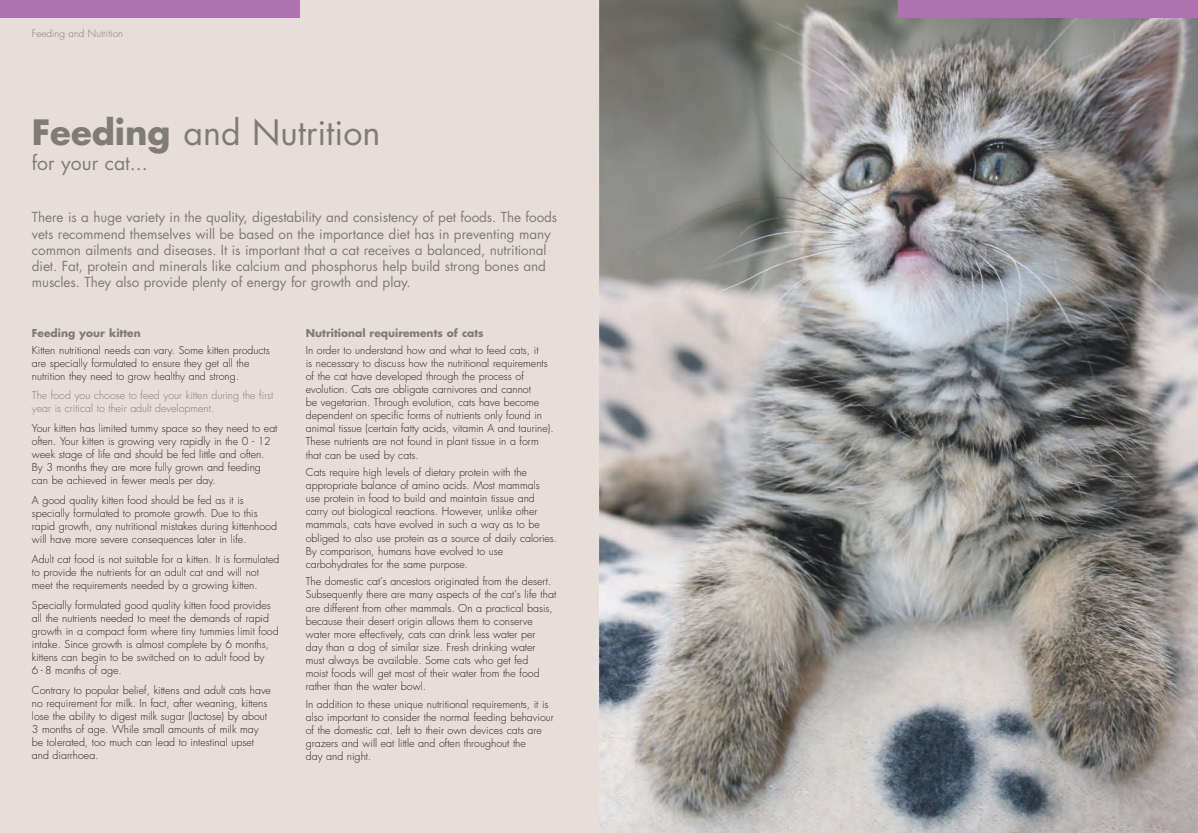
<style>
.page{position:relative;width:1198px;height:833px;background:#fff}
.page>*{position:absolute;margin:0;border:0;box-sizing:border-box;transform-origin:0 0}
.t1{font:34px "Futura";color:#7e7c74}
.t2{font:19.38px "Futura";color:#7e7c74}
.t3{font:13.5px/16.2px "Futura";letter-spacing:-.005em;color:#7e7c74}
.t4{font:300 10.62px/13.1px "Futura";color:#231f20}
.t5{font:300 10.62px/13.1px "Futura";color:#7e7c74}
.t6{font:700 10.62px "Futura";color:#7e7c74}
.t7{font:300 10px "Futura";color:#7e7c74}
.s1{font-weight:700}
</style>
<div class="page">
<img style="left:0;top:0;width:1198px;height:833px">
<div style="left:0;top:0;width:299px;height:18px;background:#ad73b0"></div>
<div style="left:898px;top:0;width:300px;height:18px;background:#ad73b0"></div>
<p class="t7" style="left:32px;top:28px;width:93px">Feeding and Nutrition</p>
<h1 class="t1" style="left:32px;top:117px;width:350px"><span class="s1">Feeding</span> and Nutrition</h1>
<h2 class="t2" style="left:32px;top:154px;width:117px">for your cat...</h2>
<p class="t3" style="left:32px;top:210px;width:527px">There is a huge variety in the quality, digestability and consistency of pet foods. The foods vets recommend themselves will be based on the importance diet has in preventing many common ailments and diseases. It is important that a cat receives a balanced, nutritional diet. Fat, protein and minerals like calcium and phosphorus help build strong bones and muscles. They also provide plenty of energy for growth and play.</p>
<p class="t6" style="left:32px;top:328px;width:110px">Feeding your kitten</p>
<p class="t4" style="left:32px;top:344px;width:239px">Kitten nutritional needs can vary. Some kitten products are specially formulated to ensure they get all the nutrition they need to grow healthy and strong.</p>
<p class="t5" style="left:32px;top:390px;width:243px">The food you choose to feed your kitten during the first year is critical to their adult development.</p>
<p class="t4" style="left:32px;top:422px;width:247px">Your kitten has limited tummy space so they need to eat often. Your kitten is growing very rapidly in the 0 - 12 week stage of life and should be fed little and often.<br>By 3 months they are more fully grown and feeding can be achieved in fewer meals per day.</p>
<p class="t4" style="left:32px;top:494px;width:247px">A good quality kitten food should be fed as it is specially formulated to promote growth. Due to this rapid growth, any nutritional mistakes during kittenhood will have more severe consequences later in life.</p>
<p class="t4" style="left:32px;top:553px;width:249px">Adult cat food is not suitable for a kitten. It is formulated to provide the nutrients for an adult cat and will not meet the requirements needed by a growing kitten.</p>
<p class="t4" style="left:32px;top:599px;width:248px">Specially formulated good quality kitten food provides all the nutrients needed to meet the demands of rapid growth in a compact form where tiny tummies limit food intake. Since growth is almost complete by 6 months, kittens can begin to be switched on to adult food by<br>6 - 8 months of age.</p>
<p class="t4" style="left:32px;top:684px;width:241px">Contrary to popular belief, kittens and adult cats have no requirement for milk. In fact, after weaning, kittens lose the ability to digest milk sugar (lactose) by about 3 months of age. While small amounts of milk may be tolerated, too much can lead to intestinal upset and diarrhoea.</p>
<p class="t6" style="left:306px;top:328px;width:179px">Nutritional requirements of cats</p>
<p class="t4" style="left:306px;top:344px;width:249px">In order to understand how and what to feed cats, it<br>is necessary to discuss how the nutritional requirements of the cat have developed through the process of evolution. Cats are obligate carnivores and cannot<br>be vegetarian. Through evolution, cats have become dependent on specific forms of nutrients only found in animal tissue (certain fatty acids, vitamin A and taurine).<br>These nutrients are not found in plant tissue in a form that can be used by cats.</p>
<p class="t4" style="left:306px;top:466px;width:253px">Cats require high levels of dietary protein with the appropriate balance of amino acids. Most mammals<br>use protein in food to build and maintain tissue and carry out biological reactions. However, unlike other mammals, cats have evolved in such a way as to be obliged to also use protein as a source of daily calories.<br>By comparison, humans have evolved to use carbohydrates for the same purpose.</p>
<p class="t4" style="left:306px;top:575px;width:252px">The domestic cat's ancestors originated from the desert.<br>Subsequently there are many aspects of the cat's life that are different from other mammals. On a practical basis, because their desert origin allows them to conserve water more effectively, cats can drink less water per<br>day than a dog of similar size. Fresh drinking water must always be available. Some cats who get fed<br>moist foods will get most of their water from the food rather than the water bowl.</p>
<p class="t4" style="left:306px;top:698px;width:249px">In addition to these unique nutritional requirements, it is also important to consider the normal feeding behaviour of the domestic cat. Left to their own devices cats are grazers and will eat little and often throughout the<br>day and night.</p>
</div>
